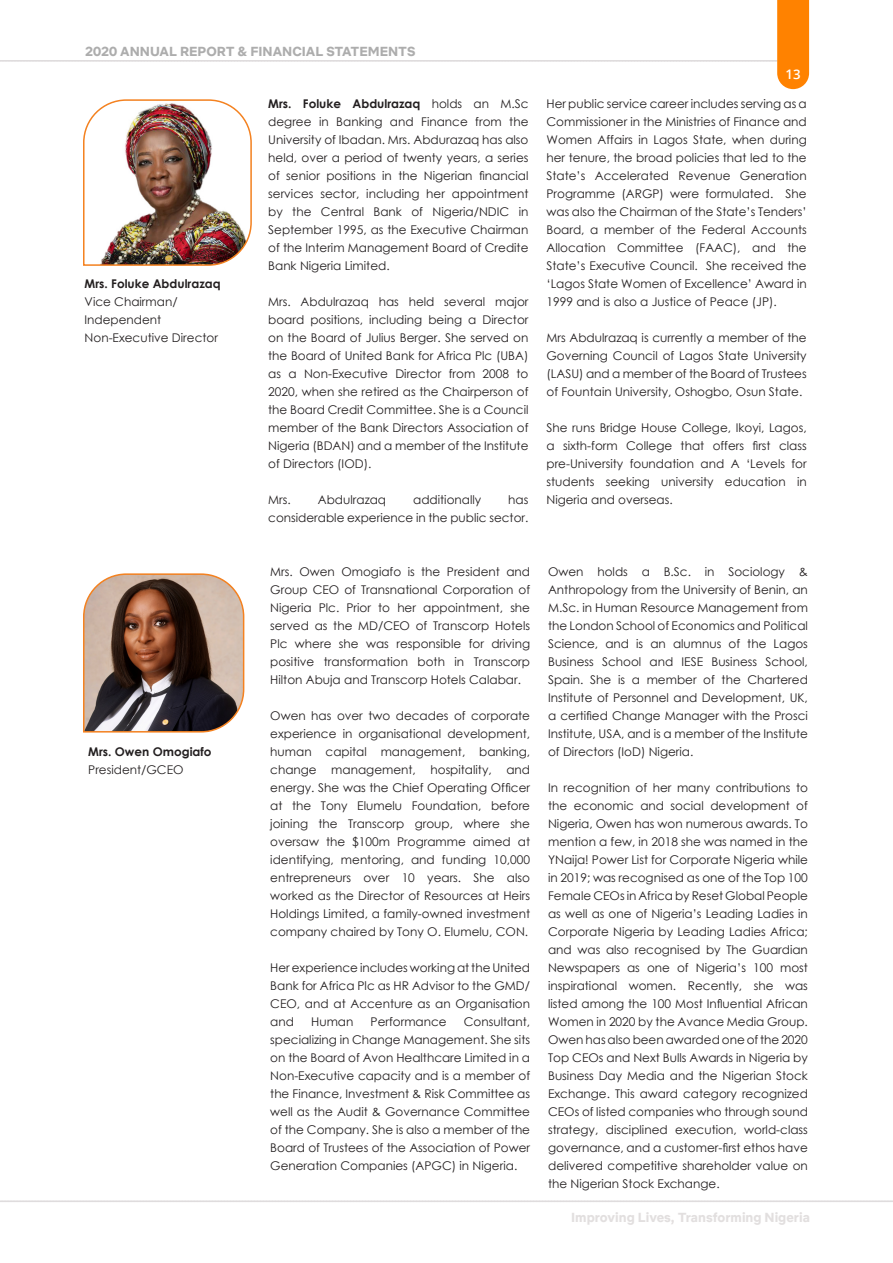
<style>
.page{position:relative;width:893px;height:1263px;background:#fff}
.page>*{position:absolute;margin:0;border:0;box-sizing:border-box;transform-origin:0 0}
.t1{font:700 13.2px "Netflix Sans";color:#adadad}
.t2{font:700 13.2px "Netflix Sans";color:#e2dfdf}
.t3{font:600 13.2px "Open Sans";color:#fff}
.t4{font:12px/18px "Century Gothic";color:#231f20;text-align:justify}
.t5{font:700 12px "Century Gothic";color:#231f20}
.s1{font-weight:700}
</style>
<div class="page">
<img style="left:83px;top:99px;width:169px;height:167px">
<svg style="left:83px;top:573px;width:162px;height:160px;background:#886f62"></svg>
<svg style="left:0;top:0;width:809px;height:89px"></svg>
<svg style="left:0;top:1200px;width:893px;height:2px;background:#e5e3e4"></svg>
<p class="t1" style="left:85px;top:42px;width:332px">2020 ANNUAL REPORT &amp; FINANCIAL STATEMENTS</p>
<p class="t5" style="left:85px;top:275px;width:138px">Mrs. Foluke Abdulrazaq</p>
<p class="t4" style="left:85px;top:292px;width:95px">Vice Chairman/<br>Independent</p>
<p class="t4" style="left:85px;top:328px;width:135px">Non-Executive Director</p>
<p class="t4" style="left:268px;top:94px;width:262px"><span class="s1">Mrs. Foluke Abdulrazaq</span> holds an M.Sc degree in Banking and Finance from the University of Ibadan. Mrs. Abdurazaq has also held, over a period of twenty years, a series of senior positions in the Nigerian fi nancial services sector, including her appointment by the Central Bank of Nigeria/NDIC in September 1995, as the Executive Chairman of the Interim Management Board of Credite Bank Nigeria Limited.</p>
<p class="t4" style="left:268px;top:292px;width:262px">Mrs. Abdulrazaq has held several major board positions, including being a Director on the Board of Julius Berger. She served on the Board of United Bank for Africa Plc (UBA) as a Non-Executive Director from 2008 to 2020, when she retired as the Chairperson of the Board Credit Committee. She is a Council member of the Bank Directors Association of Nigeria (BDAN) and a member of the Institute of Directors (IOD).</p>
<p class="t4" style="left:268px;top:490px;width:24px">Mrs.</p>
<p class="t4" style="left:318px;top:490px;width:70px">Abdulrazaq</p>
<p class="t4" style="left:413px;top:490px;width:70px">additionally</p>
<p class="t4" style="left:268px;top:490px;width:262px;text-align:right">has<br>considerable experience in the public sector.</p>
<p class="t3" style="left:786px;top:65px;width:17px">13</p>
<p class="t4" style="left:546px;top:94px;width:262px">Her public service career includes serving as a Commissioner in the Ministries of Finance and Women Affairs in Lagos State, when during her tenure, the broad policies that led to the State’s Accelerated Revenue Generation Programme (ARGP) were formulated. She was also the Chairman of the State’s Tenders’ Board, a member of the Federal Accounts Allocation Committee (FAAC), and the State’s Executive Council. She received the ‘Lagos State Women of Excellence’ Award in 1999 and is also a Justice of Peace (JP).</p>
<p class="t4" style="left:546px;top:328px;width:262px">Mrs Abdulrazaq is currently a member of the Governing Council of Lagos State University (LASU) and a member of the Board of Trustees of Fountain University, Oshogbo, Osun State.</p>
<p class="t4" style="left:546px;top:418px;width:262px">She runs Bridge House College, Ikoyi, Lagos, a sixth-form College that offers first class pre-University foundation and A ‘Levels for students seeking university education in Nigeria and overseas.</p>
<p class="t5" style="left:88px;top:743px;width:125px">Mrs. Owen Omogiafo</p>
<p class="t4" style="left:88px;top:760px;width:97px">President/GCEO</p>
<p class="t4" style="left:270px;top:562px;width:261px">Mrs. Owen Omogiafo is the President and Group CEO of Transnational Corporation of Nigeria Plc. Prior to her appointment, she served as the MD/CEO of Transcorp Hotels Plc where she was responsible for driving positive transformation both in Transcorp Hilton Abuja and Transcorp Hotels Calabar.</p>
<p class="t4" style="left:270px;top:706px;width:261px">Owen has over two decades of corporate experience in organisational development, human capital management, banking, change management, hospitality, and energy. She was the Chief Operating Officer at the Tony Elumelu Foundation, before joining the Transcorp group, where she oversaw the $100m Programme aimed at identifying, mentoring, and funding 10,000 entrepreneurs over 10 years. She also worked as the Director of Resources at Heirs Holdings Limited, a family-owned investment company chaired by Tony O. Elumelu, CON.</p>
<p class="t4" style="left:270px;top:958px;width:261px">Her experience includes working at the United Bank for Africa Plc as HR Advisor to the GMD/ CEO, and at Accenture as an Organisation and</p>
<p class="t4" style="left:311px;top:1012px;width:44px">Human</p>
<p class="t4" style="left:371px;top:1012px;width:78px">Performance</p>
<p class="t4" style="left:270px;top:1012px;width:261px;text-indent:194px">Consultant, specializing in Change Management. She sits on the Board of Avon Healthcare Limited in a Non-Executive capacity and is a member of the Finance, Investment &amp; Risk Committee as well as the Audit &amp; Governance Committee of the Company. She is also a member of the Board of Trustees of the Association of Power Generation Companies (APGC) in Nigeria.</p>
<p class="t4" style="left:548px;top:562px;width:261px">Owen holds a B.Sc. in Sociology &amp; Anthropology from the University of Benin, an M.Sc. in Human Resource Management from the London School of Economics and Political Science, and is an alumnus of the Lagos Business School and IESE Business School, Spain. She is a member of the Chartered Institute of Personnel and Development, UK, a certified Change Manager with the Prosci Institute, USA, and is a member of the Institute of Directors (IoD) Nigeria.</p>
<p class="t4" style="left:548px;top:778px;width:261px">In recognition of her many contributions to the economic and social development of Nigeria, Owen has won numerous awards. To mention a few, in 2018 she was named in the YNaija! Power List for Corporate Nigeria while in 2019; was recognised as one of the Top 100<br>Female CEOs in Africa by Reset Global People as well as one of Nigeria’s Leading Ladies in Corporate Nigeria by Leading Ladies Africa; and was also recognised by The Guardian Newspapers as one of Nigeria’s 100 most inspirational women. Recently, she was listed among the 100 Most Influential African Women in 2020 by the Avance Media Group.<br>Owen has also been awarded one of the 2020<br>Top CEOs and Next Bulls Awards in Nigeria by Business Day Media and the Nigerian Stock Exchange. This award category recognized CEOs of listed companies who through sound strategy, disciplined execution, world-class governance, and a customer-first ethos have delivered competitive shareholder value on the Nigerian Stock Exchange.</p>
<p class="t2" style="left:571px;top:1208px;width:240px">Improving Lives, Transforming Nigeria</p>
</div>
